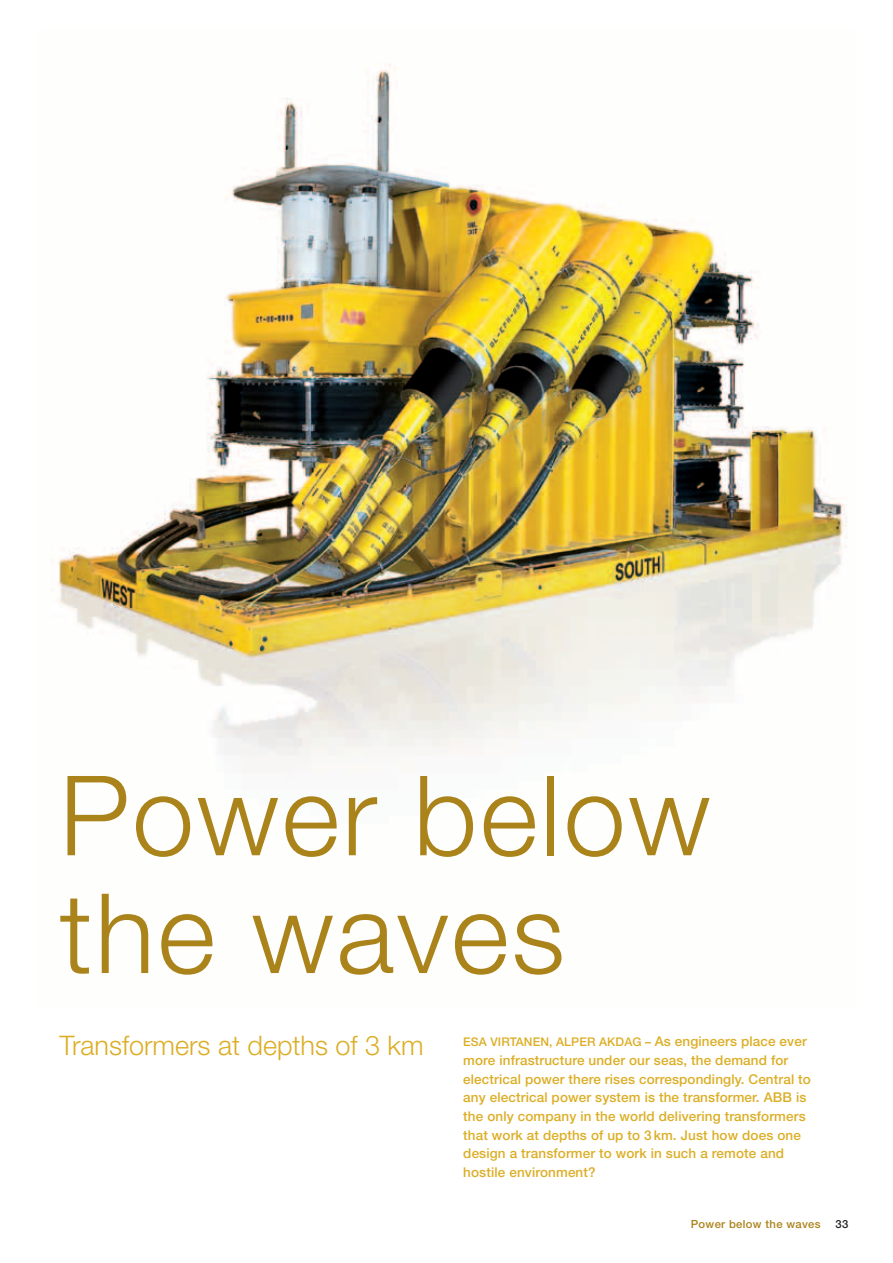
<style>
.page{position:relative;width:893px;height:1263px;background:#fff}
.page>*{position:absolute;margin:0;border:0;box-sizing:border-box;transform-origin:0 0}
.t1{font:300 111px/117.8px "Helvetica Neue";letter-spacing:.025em;color:#aa831b}
.t2{font:300 27px "Helvetica Neue";color:#dcae26}
.t3{font:500 13.5px/18.8px "Helvetica Neue";letter-spacing:.01em;color:#dcae26}
.t4{font:500 12px "Helvetica Neue";letter-spacing:.01em;color:#dcae26}
.t5{font:500 11.25px "Helvetica Neue";letter-spacing:.03em;color:#aa831b}
.t6{font:500 11.25px "Helvetica Neue";color:#231f20}
.s1{font-size:13.5px}
</style>
<div class="page">
<img style="left:52px;top:63px;width:795px;height:708px">
<h1 class="t1" style="left:60px;top:754px;width:652px">Power below the waves</h1>
<h2 class="t2" style="left:60px;top:1029px;width:366px">Transformers at depths of 3 km</h2>
<p class="t4" style="left:463px;top:1035px;width:345px">ESA VIRTANEN, ALPER AKDAG – <span class="s1">As engineers place ever</span></p>
<p class="t3" style="left:463px;top:1050px;width:349px">more infrastructure under our seas, the demand for electrical power there rises correspondingly. Central to any electrical power system is the transformer. ABB is the only company in the world delivering transformers that work at depths of up to 3 km. Just how does one design a transformer to work in such a remote and hostile environment?</p>
<p class="t5" style="left:691px;top:1217px;width:131px">Power below the waves</p>
<p class="t6" style="left:835px;top:1217px;width:14px">33</p>
</div>
